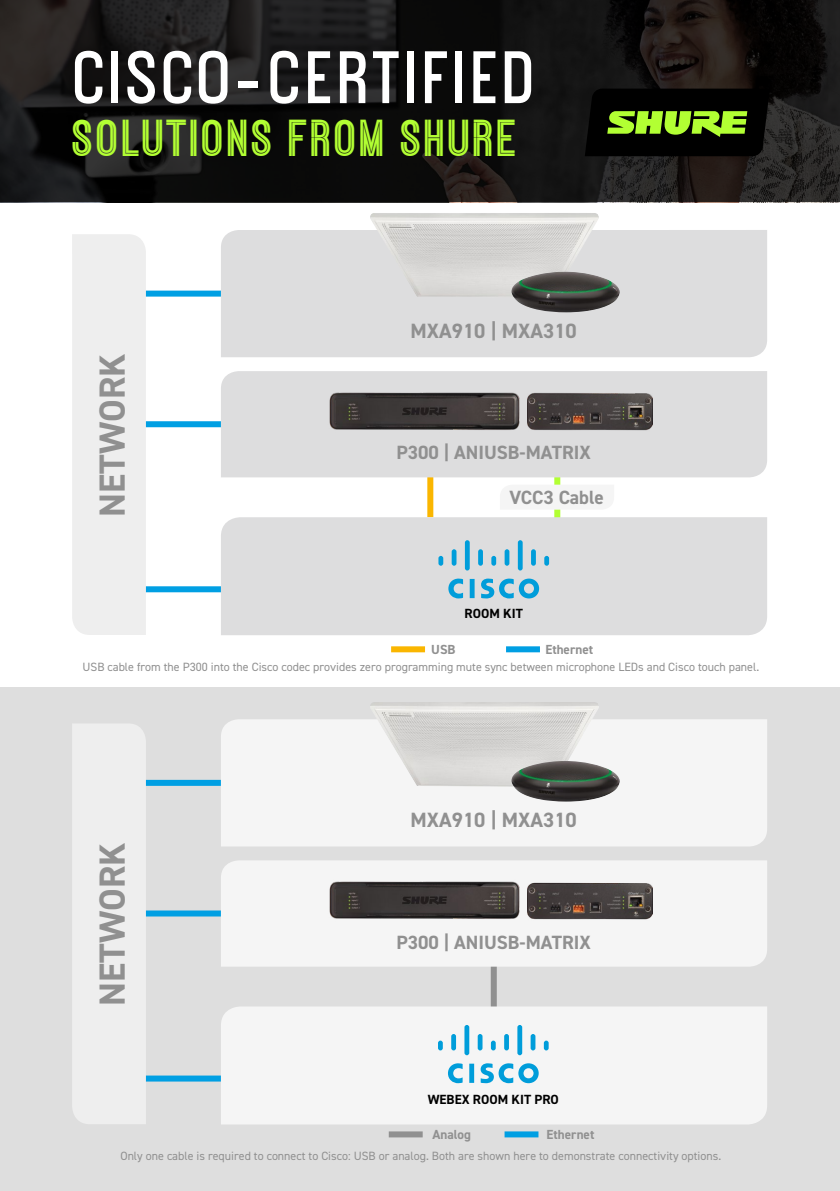
<style>
.page{position:relative;width:840px;height:1191px;background:#fff}
.page>*{position:absolute;margin:0;border:0;box-sizing:border-box;transform-origin:0 0}
.t1{font:700 65.4px "Ostrich Proper";color:#fff}
.t2{font:44.8px "Ostrich Proper Inline Open";letter-spacing:.07em;color:#b2ff33}
.t3{font:700 36.4px "DIN2014";color:#909090}
.t4{font:700 20.8px "DIN2014";color:#909090}
.t5{font:700 19.2px "DIN2014";color:#909090}
.t6{font:700 13.4px "DIN2014";color:#000}
.t7{font:700 13.2px "DIN2014";color:#909090}
.t8{font:12px "DIN2014";color:#909090}
</style>
<div class="page">
<div style="left:0;top:687px;width:839px;height:504px;background:#dedede"></div>
<div style="left:554px;top:468px;width:6px;height:57px;background:#b2ff33"></div>
<div style="left:139px;top:586px;width:90px;height:6px;background:#009fe3"></div>
<div style="left:139px;top:1075px;width:90px;height:6px;background:#009fe3"></div>
<div style="left:139px;top:290px;width:90px;height:6px;background:#009fe3"></div>
<div style="left:139px;top:780px;width:90px;height:6px;background:#009fe3"></div>
<div style="left:139px;top:421px;width:90px;height:6px;background:#009fe3"></div>
<div style="left:139px;top:910px;width:90px;height:6px;background:#009fe3"></div>
<div style="left:427px;top:471px;width:6px;height:46px;background:#fab600"></div>
<div style="left:490px;top:962px;width:6px;height:46px;background:#909090"></div>
<div style="left:221px;top:230px;width:545px;height:127px;background:#ddddde"></div>
<div style="left:221px;top:719px;width:545px;height:127px;background:#f5f5f5"></div>
<div style="left:221px;top:371px;width:545px;height:106px;background:#ddddde"></div>
<div style="left:221px;top:860px;width:545px;height:106px;background:#f5f5f5"></div>
<div style="left:72px;top:234px;width:74px;height:401px;background:#eee"></div>
<div style="left:72px;top:724px;width:74px;height:400px;background:#eee"></div>
<div style="left:221px;top:517px;width:545px;height:118px;background:#ddddde"></div>
<div style="left:221px;top:1006px;width:545px;height:118px;background:#f5f5f5"></div>
<svg style="left:0;top:0;width:839px;height:202px;background:#171615"></svg>
<div style="left:438px;top:556px;width:5px;height:10px;background:#009dda;border-radius:2px"></div>
<div style="left:451px;top:549px;width:5px;height:17px;background:#009dda;border-radius:2px"></div>
<div style="left:464px;top:540px;width:5px;height:30px;background:#009dda;border-radius:2px"></div>
<svg style="left:478px;top:549px;width:4px;height:17px"></svg>
<div style="left:491px;top:556px;width:5px;height:10px;background:#009dda;border-radius:2px"></div>
<div style="left:504px;top:549px;width:5px;height:17px;background:#009dda;border-radius:2px"></div>
<div style="left:517px;top:540px;width:5px;height:30px;background:#009dda;border-radius:2px"></div>
<div style="left:530px;top:549px;width:5px;height:17px;background:#009dda;border-radius:2px"></div>
<svg style="left:544px;top:556px;width:4px;height:10px"></svg>
<svg style="left:448px;top:578px;width:91px;height:20px;background:#79bfdc"></svg>
<svg style="left:438px;top:1040px;width:4px;height:10px"></svg>
<div style="left:451px;top:1034px;width:5px;height:16px;background:#009dda;border-radius:2px"></div>
<div style="left:464px;top:1025px;width:5px;height:30px;background:#009dda;border-radius:2px"></div>
<div style="left:477px;top:1034px;width:5px;height:16px;background:#009dda;border-radius:2px"></div>
<div style="left:490px;top:1040px;width:5px;height:10px;background:#009dda;border-radius:2px"></div>
<svg style="left:504px;top:1034px;width:4px;height:16px"></svg>
<div style="left:517px;top:1025px;width:5px;height:30px;background:#009dda;border-radius:2px"></div>
<div style="left:530px;top:1034px;width:5px;height:16px;background:#009dda;border-radius:2px"></div>
<div style="left:543px;top:1040px;width:5px;height:10px;background:#009dda;border-radius:2px"></div>
<svg style="left:447px;top:1063px;width:91px;height:20px;background:#85cce8"></svg>
<svg style="left:584px;top:89px;width:185px;height:67px;background:#24320b"></svg>
<img style="left:304px;top:384px;width:223px;height:52px">
<img style="left:304px;top:874px;width:223px;height:51px">
<img style="left:527px;top:380px;width:125px;height:58px">
<img style="left:527px;top:869px;width:125px;height:58px">
<img style="left:370px;top:213px;width:228px;height:85px">
<img style="left:370px;top:702px;width:228px;height:85px">
<img style="left:511px;top:272px;width:108px;height:40px">
<img style="left:511px;top:761px;width:108px;height:40px">
<div style="left:388px;top:1131px;width:34px;height:6px;background:#909090"></div>
<div style="left:391px;top:646px;width:34px;height:6px;background:#fab600"></div>
<div style="left:505px;top:646px;width:34px;height:6px;background:#009fe3"></div>
<div style="left:504px;top:1131px;width:34px;height:6px;background:#009fe3"></div>
<svg style="left:554px;top:484px;width:7px;height:25px"></svg>
<h1 class="t1" style="left:72px;top:35px;width:464px">CISCO-CERTIFIED</h1>
<h2 class="t2" style="left:72px;top:111px;width:447px">SOLUTIONS FROM SHURE</h2>
<h3 class="t3" style="left:88px;top:517px;width:165px;rotate:-90deg">NETWORK</h3>
<h3 class="t4" style="left:410px;top:317px;width:168px">MXA910 | MXA310</h3>
<h3 class="t5" style="left:396px;top:440px;width:196px">P300 | ANIUSB-MATRIX</h3>
<h3 class="t5" style="left:509px;top:484px;width:96px">VCC3 Cable</h3>
<p class="t6" style="left:464px;top:604px;width:60px">ROOM KIT</p>
<p class="t7" style="left:431px;top:641px;width:26px">USB</p>
<p class="t7" style="left:545px;top:641px;width:49px">Ethernet</p>
<p class="t8" style="left:82px;top:660px;width:677px">USB cable from the P300 into the Cisco codec provides zero programming mute sync between microphone LEDs and Cisco touch panel.</p>
<h3 class="t3" style="left:88px;top:1006px;width:165px;rotate:-90deg">NETWORK</h3>
<h3 class="t4" style="left:410px;top:806px;width:168px">MXA910 | MXA310</h3>
<h3 class="t5" style="left:396px;top:929px;width:196px">P300 | ANIUSB-MATRIX</h3>
<p class="t6" style="left:427px;top:1090px;width:133px">WEBEX ROOM KIT PRO</p>
<p class="t7" style="left:432px;top:1125px;width:40px">Analog</p>
<p class="t7" style="left:546px;top:1125px;width:49px">Ethernet</p>
<p class="t8" style="left:120px;top:1147px;width:602px">Only one cable is required to connect to Cisco: USB or analog. Both are shown here to demonstrate connectivity options.</p>
</div>
